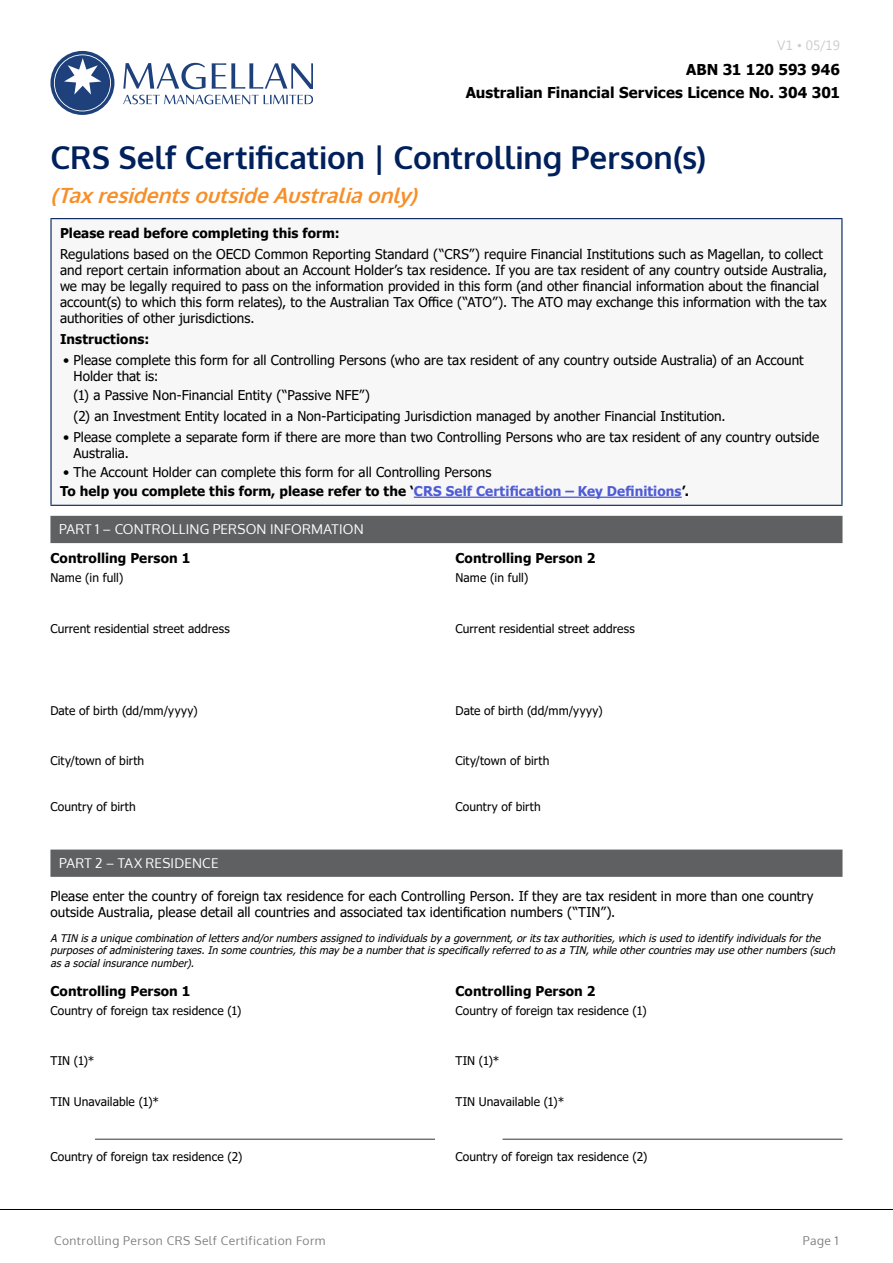
<style>
.page{position:relative;width:893px;height:1263px;background:#fff}
.page>*{position:absolute;margin:0;border:0;box-sizing:border-box;transform-origin:0 0}
.t1{font:700 31.5px "Oxygen";letter-spacing:-.005em;color:#00205c}
.t2{font:italic 700 21px "Oxygen";color:#f78f28}
.t3{font:700 15px/22.5px "Tahoma";color:#000;text-align:right}
.t4{font:13.5px/16.2px "Tahoma";letter-spacing:.005em;color:#000}
.t5{font:700 13.5px "Tahoma";letter-spacing:.005em;color:#000}
.t6{font:13.5px "Oxygen";letter-spacing:.015em;color:#fff}
.t7{font:13.5px "Microsoft New Tai Lue";color:#ccc}
.t8{font:12px "Tahoma";letter-spacing:.01em;color:#000}
.t9{font:12px "Oxygen";letter-spacing:.04em;color:#808080}
.t10{font:italic 10.5px/12.6px "Tahoma";color:#000}
.s1{font-weight:700}
.s2{font-weight:700;color:#4f5cd6}
</style>
<div class="page">
<hr style="left:0;top:1209px;width:893px;height:1px;background:#000">
<div style="left:50px;top:516px;width:792px;height:27px;background:#5f6062"></div>
<div style="left:50px;top:849px;width:792px;height:28px;background:#5f6062"></div>
<div style="left:51px;top:219px;width:791px;height:286px;background:#f7f7f7"></div>
<hr style="left:50px;top:218px;width:792px;height:1px;background:#00205c">
<hr style="left:50px;top:219px;width:2px;height:286px;background:#00205c">
<hr style="left:841px;top:219px;width:1px;height:286px;background:#00205c">
<hr style="left:50px;top:505px;width:792px;height:1px;background:#00205c">
<hr style="left:414px;top:497px;width:268px;height:1px;background:#4f5cd6">
<hr style="left:95px;top:1139px;width:340px;height:1px;background:#333">
<hr style="left:502px;top:1139px;width:340px;height:1px;background:#333">
<svg style="left:50px;top:51px;width:64px;height:64px"></svg>
<svg style="left:54px;top:54px;width:57px;height:57px"></svg>
<svg style="left:123px;top:63px;width:83px;height:26px"></svg>
<svg style="left:212px;top:63px;width:101px;height:26px"></svg>
<svg style="left:123px;top:95px;width:190px;height:9px"></svg>
<p class="t7" style="left:777px;top:37px;width:64px">V1 • 05/19</p>
<p class="t3" style="left:466px;top:59px;width:376px">ABN 31 120 593 946<br>Australian Financial Services Licence No. 304 301</p>
<h1 class="t1" style="left:50px;top:138px;width:657px">CRS Self Certification | Controlling Person(s)</h1>
<h2 class="t2" style="left:50px;top:182px;width:375px">(TaxresidentsoutsideAustraliaonly)</h2>
<p class="t5" style="left:60px;top:224px;width:281px">Please read before completing this form:</p>
<p class="t4" style="left:60px;top:246px;width:769px">Regulations based on the OECD Common Reporting Standard (“CRS”) require Financial Institutions such as Magellan, to collect and report certain information about an Account Holder’s tax residence. If you are tax resident of any country outside Australia, we may be legally required to pass on the information provided in this form (and other financial information about the financial account(s) to which this form relates), to the Australian Tax Office (“ATO”). The ATO may exchange this information with the tax authorities of other jurisdictions.</p>
<p class="t5" style="left:60px;top:330px;width:91px">Instructions:</p>
<p class="t4" style="left:74px;top:353px;width:732px;text-indent:-11px">• Please complete this form for all Controlling Persons (who are tax resident of any country outside Australia) of an Account<br>Holder that is:</p>
<p class="t4" style="left:74px;top:386px;width:654px;line-height:20.7px">(1) a Passive Non-Financial Entity (“Passive NFE”)<br>(2) an Investment Entity located in a Non-Participating Jurisdiction managed by another Financial Institution.</p>
<p class="t4" style="left:74px;top:429px;width:747px;text-indent:-11px">• Please complete a separate form if there are more than two Controlling Persons who are tax resident of any country outside<br>Australia.</p>
<p class="t4" style="left:60px;top:463px;width:630px;line-height:19.2px">• The Account Holder can complete this form for all Controlling Persons<br><span class="s1">To help you complete this form, please refer to the ‘</span><span class="s2">CRS Self Certification – Key Definitions</span><span class="s1">’.</span></p>
<p class="t6" style="left:59px;top:520px;width:306px">PART 1 – CONTROLLING PERSON INFORMATION</p>
<p class="t5" style="left:50px;top:549px;width:141px">Controlling Person 1</p>
<p class="t5" style="left:455px;top:549px;width:141px">Controlling Person 2</p>
<p class="t8" style="left:50px;top:570px;width:74px">Name (in full)</p>
<p class="t8" style="left:455px;top:570px;width:74px">Name (in full)</p>
<p class="t8" style="left:50px;top:620px;width:181px">Current residential street address</p>
<p class="t8" style="left:455px;top:620px;width:181px">Current residential street address</p>
<p class="t8" style="left:50px;top:702px;width:149px">Date of birth (dd/mm/yyyy)</p>
<p class="t8" style="left:455px;top:702px;width:149px">Date of birth (dd/mm/yyyy)</p>
<p class="t8" style="left:50px;top:753px;width:95px">City/town of birth</p>
<p class="t8" style="left:455px;top:753px;width:95px">City/town of birth</p>
<p class="t8" style="left:50px;top:799px;width:87px">Country of birth</p>
<p class="t8" style="left:455px;top:799px;width:87px">Country of birth</p>
<p class="t6" style="left:59px;top:854px;width:161px">PART 2 – TAX RESIDENCE</p>
<p class="t4" style="left:50px;top:889px;width:764px">Please enter the country of foreign tax residence for each Controlling Person. If they are tax resident in more than one country outside Australia, please detail all countries and associated tax identification numbers (“TIN”).</p>
<p class="t10" style="left:50px;top:932px;width:789px">A TIN isauniquecombinationoflettersand/ornumbersassignedtoindividualsbyagovernment,oritstaxauthorities,whichisusedtoidentifyindividualsforthe purposesofadministeringtaxes.Insomecountries,thismaybeanumberthatisspecificallyreferredtoasaTIN,whileothercountriesmayuseothernumbers(such asasocialinsurancenumber).</p>
<p class="t5" style="left:50px;top:981px;width:141px">Controlling Person 1</p>
<p class="t5" style="left:455px;top:981px;width:141px">Controlling Person 2</p>
<p class="t8" style="left:50px;top:1002px;width:193px">Country of foreign tax residence (1)</p>
<p class="t8" style="left:455px;top:1002px;width:193px">Country of foreign tax residence (1)</p>
<p class="t8" style="left:50px;top:1052px;width:45px">TIN (1)*</p>
<p class="t8" style="left:455px;top:1052px;width:45px">TIN (1)*</p>
<p class="t8" style="left:50px;top:1094px;width:110px">TIN Unavailable (1)*</p>
<p class="t8" style="left:455px;top:1094px;width:110px">TIN Unavailable (1)*</p>
<p class="t8" style="left:50px;top:1149px;width:193px">Country of foreign tax residence (2)</p>
<p class="t8" style="left:455px;top:1149px;width:193px">Country of foreign tax residence (2)</p>
<p class="t9" style="left:54px;top:1232px;width:273px">Controlling Person CRS Self Certification Form</p>
<p class="t9" style="left:803px;top:1232px;width:37px">Page 1</p>
</div>
